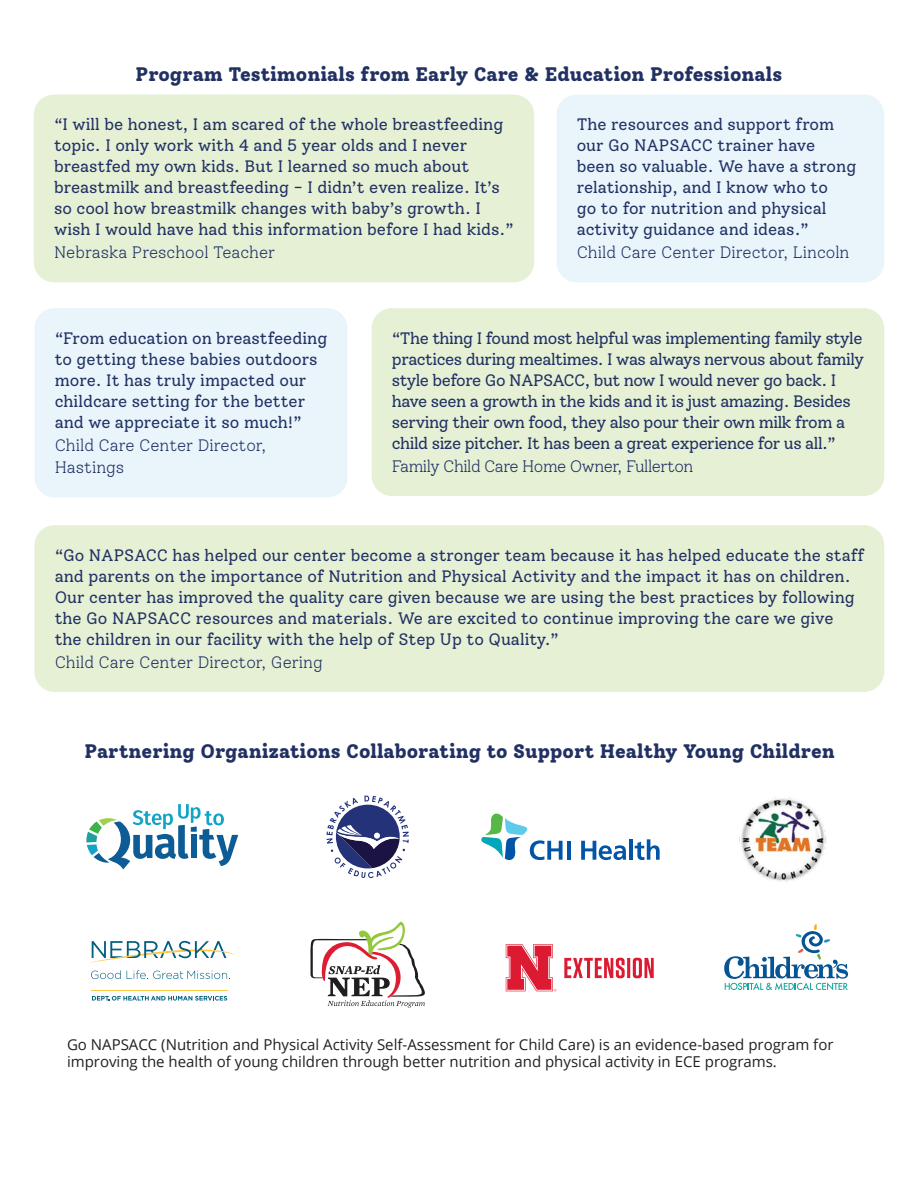
<style>
.page{position:relative;width:918px;height:1188px;background:#fff}
.page>*{position:absolute;margin:0;border:0;box-sizing:border-box;transform-origin:0 0}
.t1{font:800 19.5px "Solway";color:#213163}
.t2{font:16.5px/21px "Solway";color:#213163}
.t3{font:16.5px/21px "Solway";letter-spacing:-.03em;color:#213163}
.t4{font:300 16.5px/22.5px "Solway";color:#213163}
.t5{font:300 16.5px "Solway";letter-spacing:-.03em;color:#213163}
.t6{font:15px/16.5px "Open Sans";color:#231f20}
</style>
<div class="page">
<div style="left:34px;top:95px;width:500px;height:187px;background:#e5f0d5;border-radius:20px"></div>
<div style="left:34px;top:525px;width:850px;height:167px;background:#e5f0d5;border-radius:20px"></div>
<div style="left:372px;top:308px;width:512px;height:188px;background:#e5f0d5;border-radius:20px"></div>
<div style="left:34px;top:308px;width:314px;height:189px;background:#e9f4fb;border-radius:20px"></div>
<hr style="left:567px;top:841px;width:3px;height:19px;background:#0154a6">
<svg style="left:581px;top:841px;width:45px;height:19px"></svg>
<hr style="left:629px;top:839px;width:4px;height:21px;background:#0154a6">
<svg style="left:635px;top:839px;width:25px;height:21px"></svg>
<svg style="left:481px;top:813px;width:82px;height:47px"></svg>
<svg style="left:327px;top:796px;width:82px;height:82px"></svg>
<hr style="left:92px;top:990px;width:136px;height:1px;background:#fec843">
<svg style="left:92px;top:996px;width:135px;height:5px"></svg>
<svg style="left:90px;top:941px;width:145px;height:22px"></svg>
<svg style="left:91px;top:970px;width:30px;height:9px"></svg>
<svg style="left:127px;top:970px;width:103px;height:9px"></svg>
<svg style="left:564px;top:958px;width:90px;height:20px"></svg>
<svg style="left:506px;top:944px;width:50px;height:47px"></svg>
<img style="left:739px;top:797px;width:87px;height:85px">
<svg style="left:86px;top:804px;width:152px;height:66px"></svg>
<svg style="left:310px;top:922px;width:115px;height:86px"></svg>
<svg style="left:724px;top:924px;width:124px;height:66px"></svg>
<div style="left:556px;top:95px;width:328px;height:187px;background:#e9f4fb;border-radius:20px"></div>
<p class="t1" style="left:136px;top:62px;width:648px">Program Testimonials from Early Care &amp; Education Professionals</p>
<p class="t2" style="left:54px;top:114px;width:461px">“I will be honest, I am scared of the whole breastfeeding topic. I only work with 4 and 5 year olds and I never breastfed my own kids. But I learned so much about breastmilk and breastfeeding - I didn’t even realize. It’s so cool how breastmilk changes with baby’s growth. I wish I would have had this information before I had kids.”</p>
<p class="t4" style="left:54px;top:241px;width:223px">Nebraska Preschool Teacher</p>
<p class="t2" style="left:577px;top:114px;width:281px">The resources and support from our Go NAPSACC trainer have been so valuable. We have a strong relationship, and I know who to<br>go to for nutrition and physical activity guidance and ideas.”</p>
<p class="t4" style="left:577px;top:241px;width:274px">Child Care Center Director, Lincoln</p>
<p class="t2" style="left:55px;top:328px;width:274px">“From education on breastfeeding to getting these babies outdoors more. It has truly impacted our childcare setting for the better and we appreciate it so much!”</p>
<p class="t4" style="left:55px;top:434px;width:213px">Child Care Center Director,<br>Hastings</p>
<p class="t3" style="left:392px;top:328px;width:474px">“The thing I found most helpful was implementing family style practices during mealtimes. I was always nervous about family style before Go NAPSACC, but now I would never go back. I have seen a growth in the kids and it is just amazing. Besides serving their own food, they also pour their own milk from a child size pitcher. It has been a great experience for us all.”</p>
<p class="t5" style="left:392px;top:456px;width:303px">Family Child Care Home Owner, Fullerton</p>
<p class="t2" style="left:55px;top:545px;width:811px">“Go NAPSACC has helped our center become a stronger team because it has helped educate the staff and parents on the importance of Nutrition and Physical Activity and the impact it has on children.<br>Our center has improved the quality care given because we are using the best practices by following the Go NAPSACC resources and materials. We are excited to continue improving the care we give the children in our facility with the help of Step Up to Quality.”</p>
<p class="t4" style="left:55px;top:651px;width:270px">Child Care Center Director, Gering</p>
<p class="t1" style="left:85px;top:739px;width:752px">Partnering Organizations Collaborating to Support Healthy Young Children</p>
<p class="t6" style="left:67px;top:1036px;width:768px">Go NAPSACC (Nutrition and Physical Activity Self-Assessment for Child Care) is an evidence-based program for improving the health of young children through better nutrition and physical activity in ECE programs.</p>
</div>
